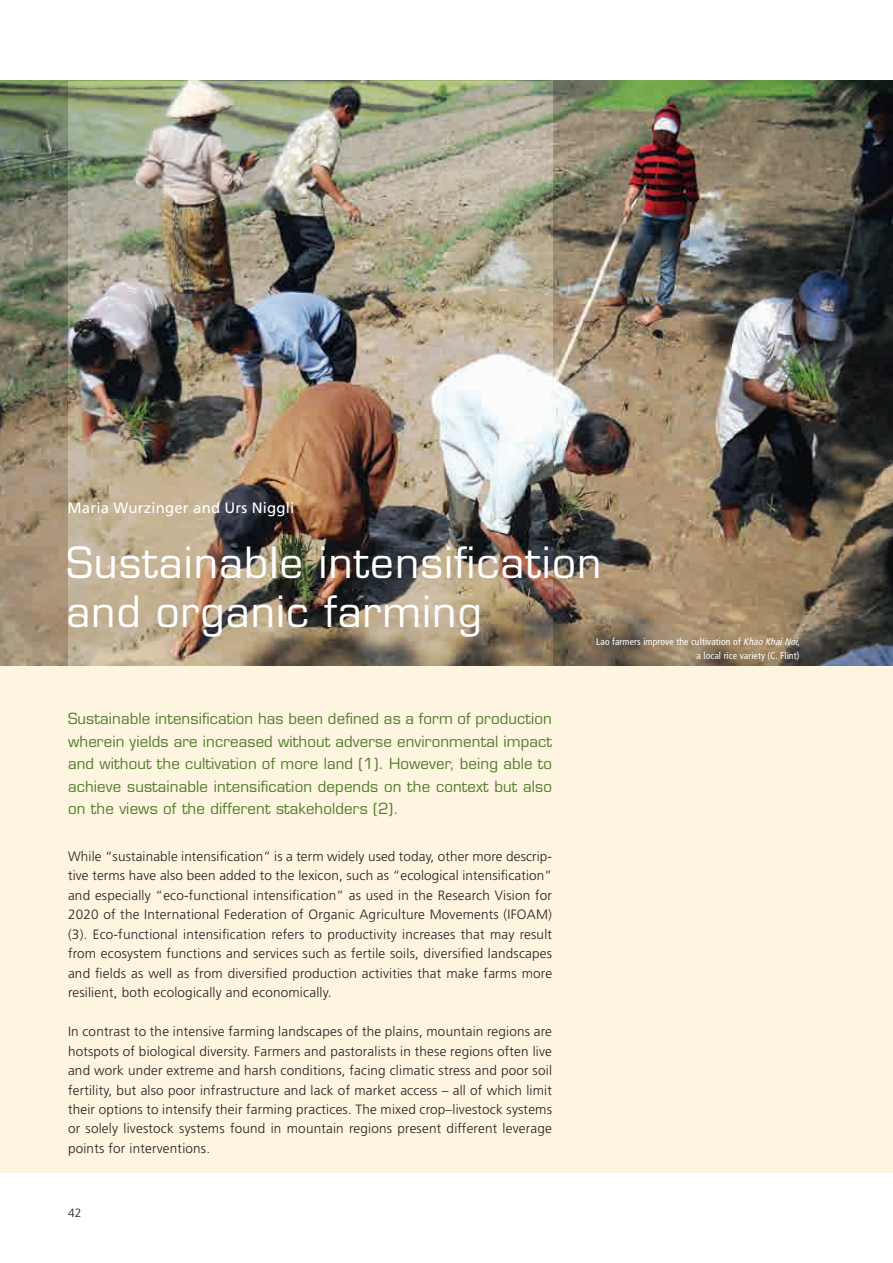
<style>
.page{position:relative;width:893px;height:1263px;background:#fff}
.page>*{position:absolute;margin:0;border:0;box-sizing:border-box;transform-origin:0 0}
.t1{font:42px/49.5px "Eurostile";letter-spacing:.025em;color:#fff}
.t2{font:15px/22.5px "Eurostile";letter-spacing:.01em;color:#527d2d;text-align:justify}
.t3{font:15px "Frutiger";letter-spacing:.01em;color:#fff}
.t4{font:300 13.5px/19.5px "Frutiger";letter-spacing:.015em;color:#231f20;text-align:justify}
.t5{font:300 12px "Frutiger";color:#231f20}
.t6{font:condensed 9.75px/13.5px "Frutiger";letter-spacing:.01em;color:#fff;text-align:right}
.s1{font-style:italic}
</style>
<div class="page">
<div style="left:0;top:81px;width:893px;height:1091px;background:#fef5e0"></div>
<img style="left:0;top:81px;width:893px;height:584px">
<img style="left:68px;top:81px;width:484px;height:585px">
<p class="t3" style="left:68px;top:499px;width:228px">Maria Wurzinger and Urs Niggli</p>
<h1 class="t1" style="left:66px;top:538px;width:537px">Sustainable intensification and organic farming</h1>
<p class="t6" style="left:596px;top:635px;width:206px">Lao farmers improve the cultivation of <span class="s1">KhaoKhaiNoi</span>, a local rice variety (C. Flint)</p>
<p class="t2" style="left:68px;top:707px;width:486px">Sustainable intensification has been defined as a form of production wherein yields are increased without adverse environmental impact and without the cultivation of more land (1). However, being able to achieve sustainable intensification depends on the context but also on the views of the different stakeholders (2).</p>
<p class="t4" style="left:68px;top:846px;width:486px">While “sustainable intensification” is a term widely used today, other more descrip&shy;tive terms have also been added to the lexicon, such as “ecological intensification” and especially “eco-functional intensification” as used in the Research Vision for 2020 of the International Federation of Organic Agriculture Movements (IFOAM) (3). Eco-functional intensification refers to productivity increases that may result from ecosystem functions and services such as fertile soils, diversified landscapes and fields as well as from diversified production activities that make farms more resilient, both ecologically and economically.</p>
<p class="t4" style="left:68px;top:1022px;width:485px">In contrast to the intensive farming landscapes of the plains, mountain regions are hotspots of biological diversity. Farmers and pastoralists in these regions often live and work under extreme and harsh conditions, facing climatic stress and poor soil fertility, but also poor infrastructure and lack of market access – all of which limit their options to intensify their farming practices. The mixed crop–livestock systems or solely livestock systems found in mountain regions present different leverage points for interventions.</p>
<p class="t5" style="left:68px;top:1206px;width:15px">42</p>
</div>
